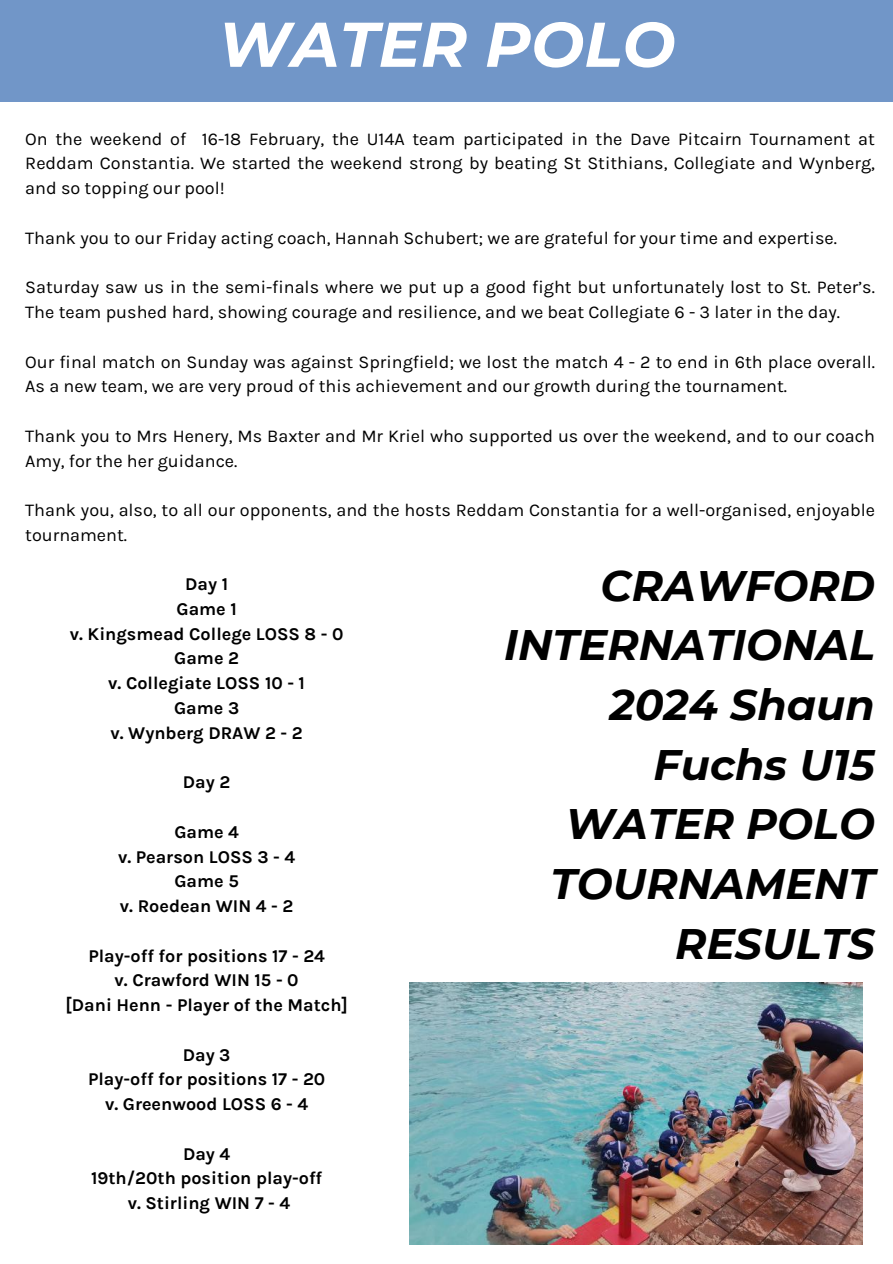
<style>
.page{position:relative;width:893px;height:1264px;background:#fff}
.page>*{position:absolute;margin:0;border:0;box-sizing:border-box;transform-origin:0 0}
.t1{font:italic 700 63px "Montserrat";color:#fff}
.t2{font:italic 700 42.6px/59.7px "Montserrat";color:#000;text-align:right}
.t3{font:18px/24.8px "Karla";color:#000}
.t4{font:700 18px/24.8px "Karla";color:#000;text-align:center}
</style>
<div class="page">
<div style="left:0;top:0;width:892px;height:102px;background:#7196c8"></div>
<img style="left:409px;top:982px;width:453px;height:262px">
<h1 class="t1" style="left:218px;top:6px;width:459px">WATER POLO</h1>
<p class="t3" style="left:25px;top:126px;width:851px;text-align:justify">On the weekend of 16-18 February, the U14A team participated in the Dave Pitcairn Tournament at Reddam Constantia. We started the weekend strong by beating St Stithians, Collegiate and Wynberg, and so topping our pool!</p>
<p class="t3" style="left:25px;top:225px;width:813px">Thank you to our Friday acting coach, Hannah Schubert; we are grateful for your time and expertise.</p>
<p class="t3" style="left:25px;top:275px;width:851px">Saturday saw us in the semi-finals where we put up a good fight but unfortunately lost to St. Peter’s.<br>The team pushed hard, showing courage and resilience, and we beat Collegiate 6 - 3 later in the day.</p>
<p class="t3" style="left:25px;top:349px;width:851px">Our final match on Sunday was against Springfield; we lost the match 4 - 2 to end in 6th place overall.<br>As a new team, we are very proud of this achievement and our growth during the tournament.</p>
<p class="t3" style="left:25px;top:423px;width:851px">Thank you to Mrs Henery, Ms Baxter and Mr Kriel who supported us over the weekend, and to our coach<br>Amy, for the her guidance.</p>
<p class="t3" style="left:25px;top:497px;width:851px">Thank you, also, to all our opponents, and the hosts Reddam Constantia for a well-organised, enjoyable tournament.</p>
<p class="t4" style="left:70px;top:571px;width:275px">Day 1<br>Game 1<br>v. Kingsmead College LOSS 8 - 0<br>Game 2<br>v. Collegiate LOSS 10 - 1<br>Game 3<br>v. Wynberg DRAW 2 - 2</p>
<p class="t4" style="left:183px;top:769px;width:49px">Day 2</p>
<p class="t4" style="left:118px;top:819px;width:179px">Game 4<br>v. Pearson LOSS 3 - 4<br>Game 5<br>v. Roedean WIN 4 - 2</p>
<p class="t4" style="left:66px;top:943px;width:283px">Play-off for positions 17 - 24<br>v. Crawford WIN 15 - 0<br>[Dani Henn - Player of the Match]</p>
<p class="t4" style="left:88px;top:1042px;width:239px">Day 3<br>Play-off for positions 17 - 20 v. Greenwood LOSS 6 - 4</p>
<p class="t4" style="left:91px;top:1141px;width:233px">Day 4<br>19th/20th position play-off v. Stirling WIN 7 - 4</p>
<h2 class="t2" style="left:504px;top:555px;width:372px">CRAWFORD<br>INTERNATIONAL<br>2024 Shaun<br>Fuchs U15<br>WATER POLO<br>TOURNAMENT<br>RESULTS</h2>
</div>
